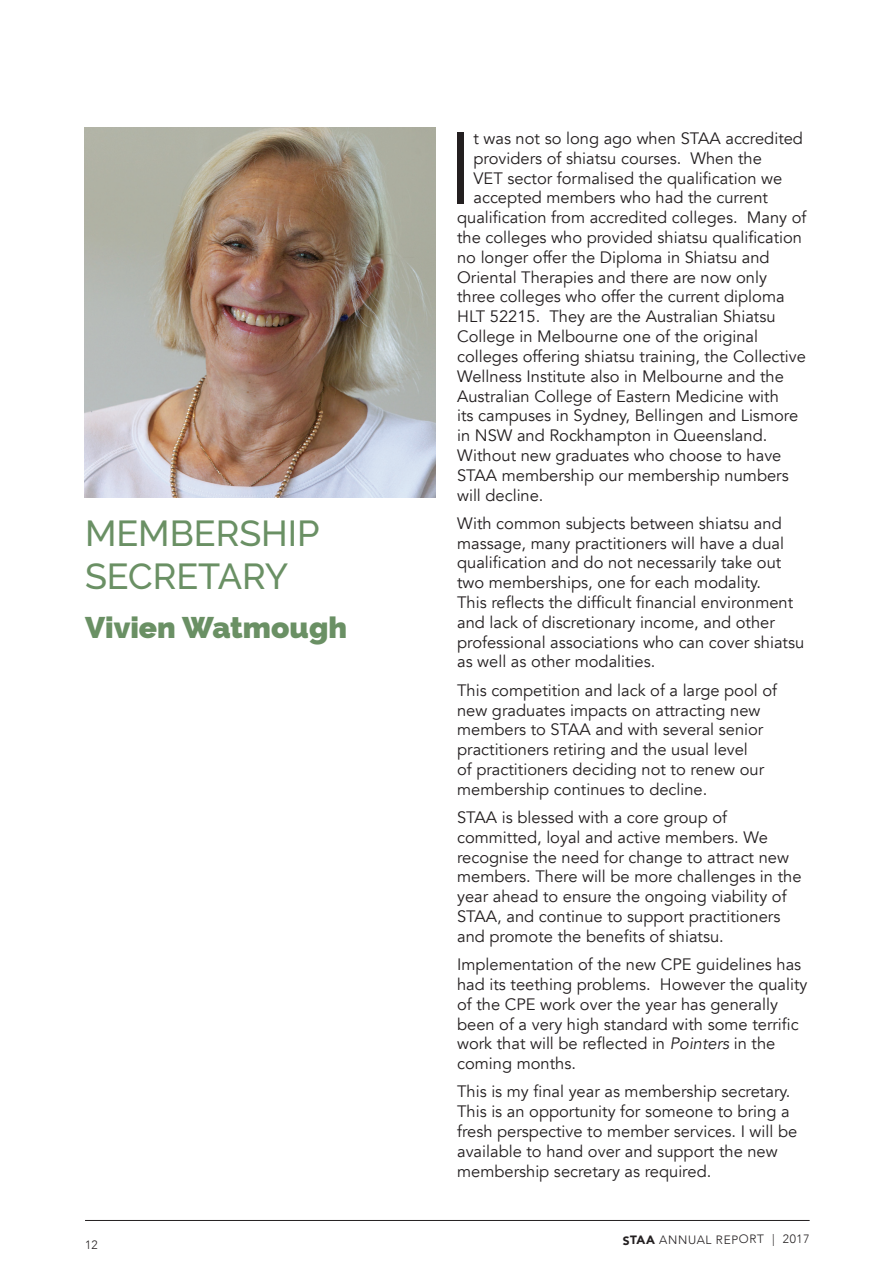
<style>
.page{position:relative;width:893px;height:1263px;background:#fff}
.page>*{position:absolute;margin:0;border:0;box-sizing:border-box;transform-origin:0 0}
.t1{font:300 100.35px "Avenir";color:#231f20}
.t2{font:500 36px/43.2px "Raleway";color:#6a9064}
.t3{font:800 30px "Raleway";color:#6a9064}
.t4{font:16.5px/19.8px "Avenir";color:#231f20}
.t5{font:300 12px "Avenir";letter-spacing:.04em;color:#231f20}
.s1{font-style:italic}
.s2{font-weight:900}
</style>
<div class="page">
<hr style="left:85px;top:1220px;width:725px;height:1px;background:#231f20">
<img style="left:85px;top:128px;width:351px;height:369px">
<h2 class="t2" style="left:85px;top:512px;width:236px">MEMBERSHIP<br>SECRETARY</h2>
<h3 class="t3" style="left:85px;top:610px;width:263px">Vivien Watmough</h3>
<p class="t5" style="left:85px;top:1238px;width:14px">12</p>
<h1 class="t1" style="left:447px;top:110px;width:28px">I</h1>
<p class="t4" style="left:473px;top:129px;width:331px">t was not so long ago when STAA accredited</p>
<p class="t4" style="left:473px;top:149px;width:290px">providers of shiatsu courses. When the</p>
<p class="t4" style="left:473px;top:168px;width:310px">VET sector formalised the qualification we</p>
<p class="t4" style="left:473px;top:188px;width:296px">accepted members who had the current</p>
<p class="t4" style="left:457px;top:208px;width:351px">qualification from accredited colleges. Many of</p>
<p class="t4" style="left:457px;top:228px;width:346px">the colleges who provided shiatsu qualification</p>
<p class="t4" style="left:457px;top:248px;width:314px">no longer offer the Diploma in Shiatsu and</p>
<p class="t4" style="left:457px;top:267px;width:311px">Oriental Therapies and there are now only</p>
<p class="t4" style="left:457px;top:287px;width:329px">three colleges who offer the current diploma</p>
<p class="t4" style="left:457px;top:307px;width:320px">HLT 52215. They are the Australian Shiatsu</p>
<p class="t4" style="left:457px;top:327px;width:302px">College in Melbourne one of the original</p>
<p class="t4" style="left:457px;top:347px;width:350px">colleges offering shiatsu training, the Collective</p>
<p class="t4" style="left:457px;top:366px;width:328px">Wellness Institute also in Melbourne and the</p>
<p class="t4" style="left:457px;top:386px;width:323px">Australian College of Eastern Medicine with</p>
<p class="t4" style="left:457px;top:406px;width:343px">its campuses in Sydney, Bellingen and Lismore</p>
<p class="t4" style="left:457px;top:426px;width:312px">in NSW and Rockhampton in Queensland.</p>
<p class="t4" style="left:457px;top:446px;width:326px">Without new graduates who choose to have</p>
<p class="t4" style="left:457px;top:465px;width:333px">STAA membership our membership numbers</p>
<p class="t4" style="left:457px;top:485px;width:88px">will decline.</p>
<p class="t4" style="left:457px;top:513px;width:349px">With common subjects between shiatsu and massage, many practitioners will have a dual qualification and do not necessarily take out two memberships, one for each modality.<br>This reflects the difficult financial environment and lack of discretionary income, and other professional associations who can cover shiatsu as well as other modalities.</p>
<p class="t4" style="left:457px;top:680px;width:321px">This competition and lack of a large pool of new graduates impacts on attracting new members to STAA and with several senior practitioners retiring and the usual level<br>of practitioners deciding not to renew our membership continues to decline.</p>
<p class="t4" style="left:457px;top:808px;width:346px">STAA is blessed with a core group of committed, loyal and active members. We recognise the need for change to attract new members. There will be more challenges in the year ahead to ensure the ongoing viability of STAA, and continue to support practitioners and promote the benefits of shiatsu.</p>
<p class="t4" style="left:457px;top:955px;width:352px">Implementation of the new CPE guidelines has had its teething problems. However the quality of the CPE work over the year has generally been of a very high standard with some terrific work that will be reflected in <span class="s1">Pointers</span> in the coming months.</p>
<p class="t4" style="left:457px;top:1082px;width:342px">This is my final year as membership secretary.<br>This is an opportunity for someone to bring a fresh perspective to member services. I will be available to hand over and support the new membership secretary as required.</p>
<p class="t5" style="left:623px;top:1232px;width:189px"><span class="s2">STAA</span> ANNUAL REPORT | 2017</p>
</div>
